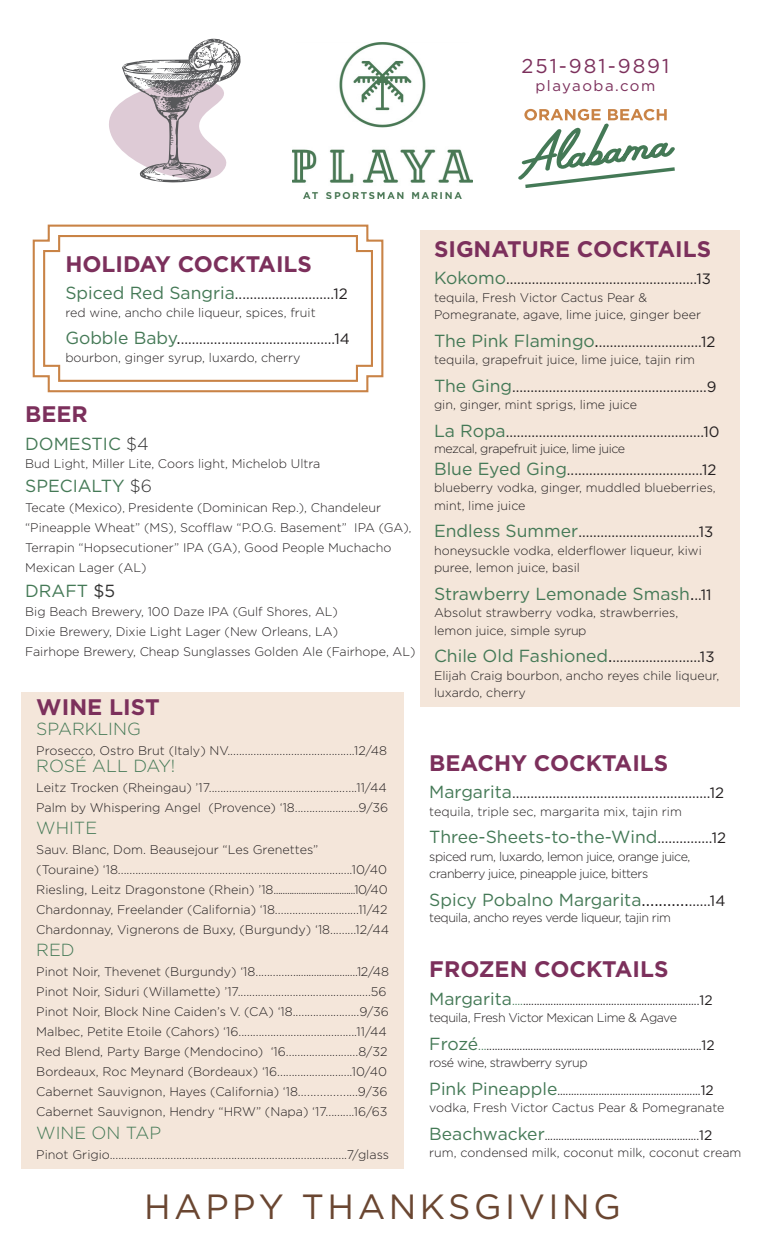
<style>
.page{position:relative;width:765px;height:1260px;background:#fff}
.page>*{position:absolute;margin:0;border:0;box-sizing:border-box;transform-origin:0 0}
.t1{font:35px "Gotham";letter-spacing:.1em;color:#6a4631}
.t2{font:700 22.5px "Gotham";color:#7c305c}
.t3{font:20px "Gotham";letter-spacing:.1em;color:#7c305c}
.t4{font:17.5px "Gotham";color:#447956}
.t5{font:300 17.5px "Gotham";color:#447956}
.t6{font:15px "Gotham";color:#231f20}
.t7{font:15px "Gotham";letter-spacing:.1em;color:#7c305c}
.t8{font:300 12.5px/20px "Gotham";color:#231f20}
.t9{font:300 12.5px "Gotham";letter-spacing:-.035em;color:#231f20}
.t10{font:11.25px "Gotham";color:#231f20}
.s1{font-size:17.5px;color:#447956}
.s2{font-size:17.5px}
.s3{font-weight:300;color:#333}
.s4{font-size:11.25px}
.s5{color:#333}
.s6{color:#231f20}
.s7{font-size:15px;color:#231f20}
.s8{color:#447956}
.s9{font-size:13.75px}
</style>
<div class="page">
<svg style="left:109px;top:39px;width:132px;height:144px"></svg>
<div style="left:420px;top:230px;width:320px;height:477px;background:#f4e6da"></div>
<div style="left:21px;top:692px;width:383px;height:477px;background:#f4e6da"></div>
<img style="left:293px;top:42px;width:179px;height:157px">
<svg style="left:518px;top:109px;width:157px;height:79px"></svg>
<svg style="left:32px;top:224px;width:352px;height:169px"></svg>
<svg style="left:42px;top:234px;width:332px;height:149px"></svg>
<p class="t3" style="left:521px;top:53px;width:149px">251-981-9891</p>
<p class="t7" style="left:535px;top:76px;width:121px">playaoba.com</p>
<p class="t2" style="left:65px;top:249px;width:248px">HOLIDAY COCKTAILS</p>
<p class="t6" style="left:65px;top:284px;width:284px"><span class="s1">Spiced Red Sangria</span>...........................12</p>
<p class="t8" style="left:65px;top:302px;width:252px">red wine, ancho chile liqueur, spices, fruit</p>
<p class="t6" style="left:65px;top:329px;width:286px"><span class="s1">Gobble Baby</span><span class="s2">.</span>..........................................14</p>
<p class="t8" style="left:65px;top:347px;width:237px">bourbon, ginger syrup, luxardo, cherry</p>
<p class="t2" style="left:25px;top:399px;width:64px">BEER</p>
<p class="t4" style="left:25px;top:432px;width:125px">DOMESTIC <span class="s3">$4</span></p>
<p class="t8" style="left:25px;top:454px;width:297px">Bud Light, Miller Lite, Coors light, Michelob Ultra</p>
<p class="t4" style="left:25px;top:475px;width:128px">SPECIALTY <span class="s3">$6</span></p>
<p class="t8" style="left:25px;top:497px;width:388px">Tecate (Mexico)<span class="s4">,</span> Presidente (Dominican Rep.), Chandeleur “Pineapple Wheat” (MS), Scofflaw “P.O.G. Basement” IPA (GA)<span class="s4">, </span>Terrapin “Hopsecutioner” IPA (GA), Good People Muchacho Mexican Lager (AL)</p>
<p class="t4" style="left:25px;top:580px;width:92px">DRAFT <span class="s5">$5</span></p>
<p class="t8" style="left:25px;top:601px;width:314px">Big Beach Brewery, 100 Daze IPA (Gulf Shores, AL)</p>
<p class="t8" style="left:25px;top:621px;width:314px">Dixie Brewery, Dixie Light Lager (New Orleans, LA)</p>
<p class="t8" style="left:25px;top:641px;width:392px">Fairhope Brewery, Cheap Sunglasses Golden Ale (Fairhope, AL)</p>
<p class="t2" style="left:36px;top:692px;width:125px">WINE LIST</p>
<p class="t5" style="left:36px;top:718px;width:106px">SPARKLING</p>
<p class="t8" style="left:36px;top:740px;width:352px">Prosecco, Ostro Brut (Italy) NV............................................12/48</p>
<p class="t5" style="left:36px;top:755px;width:141px">ROSÉ ALL DAY!</p>
<p class="t8" style="left:36px;top:778px;width:352px">Leitz Trocken (Rheingau) ’17...................................................11/44</p>
<p class="t8" style="left:36px;top:798px;width:353px">Palm by Whispering Angel (Provence) ‘18......................9/36</p>
<p class="t5" style="left:36px;top:816px;width:62px">WHITE</p>
<p class="t8" style="left:36px;top:839px;width:284px">Sauv. Blanc, Dom. Beausejour “Les Grenettes”</p>
<p class="t8" style="left:36px;top:859px;width:353px">(Touraine) ‘18.................................................................................10/40<br>Riesling, Leitz Dragonstone (Rhein) ’18....................................10/40</p>
<p class="t8" style="left:36px;top:899px;width:353px">Chardonnay, Freelander (California) ‘18.............................11/42</p>
<p class="t8" style="left:36px;top:919px;width:354px">Chardonnay, Vignerons de Buxy, (Burgundy) ‘18.........12/44</p>
<p class="t5" style="left:36px;top:939px;width:40px">RED</p>
<p class="t8" style="left:36px;top:961px;width:354px">Pinot Noir, Thevenet (Burgundy) ‘18......................................12/48</p>
<p class="t8" style="left:36px;top:981px;width:352px">Pinot Noir, Siduri (Willamette) ’17..............................................56</p>
<p class="t8" style="left:36px;top:1001px;width:354px">Pinot Noir, Block Nine Caiden’s V. (CA) ‘18.......................9/36</p>
<p class="t8" style="left:36px;top:1021px;width:352px">Malbec, Petite Etoile (Cahors) ‘16.........................................11/44</p>
<p class="t8" style="left:36px;top:1041px;width:353px">Red Blend, Party Barge (Mendocino) ‘16.........................8/32</p>
<p class="t8" style="left:36px;top:1061px;width:353px">Bordeaux, Roc Meynard (Bordeaux) ‘16..........................10/40<br>Cabernet Sauvignon, Hayes (California) ‘18...................9/36</p>
<p class="t8" style="left:36px;top:1101px;width:353px">Cabernet Sauvignon, Hendry “HRW” (Napa) ‘17..........16/63</p>
<p class="t5" style="left:36px;top:1121px;width:127px">WINE ON TAP</p>
<p class="t8" style="left:36px;top:1144px;width:354px">Pinot Grigio..................................................................................7/glass</p>
<p class="t2" style="left:434px;top:234px;width:279px">SIGNATURE COCKTAILS</p>
<p class="t6" style="left:434px;top:269px;width:279px"><span class="s1">Kokomo</span>....................................................13</p>
<p class="t8" style="left:434px;top:287px;width:215px">tequila, Fresh Victor Cactus Pear &amp;</p>
<p class="t8" style="left:434px;top:304px;width:268px">Pomegranate, agave, lime juice, ginger beer</p>
<p class="t6" style="left:434px;top:332px;width:283px"><span class="s1">The Pink Flamingo</span><span class="s2">.</span>............................12</p>
<p class="t8" style="left:434px;top:349px;width:263px">tequila, grapefruit juice, lime juice, tajin rim</p>
<p class="t6" style="left:434px;top:377px;width:284px"><span class="s1">The Ging</span>.....................................................9</p>
<p class="t8" style="left:434px;top:394px;width:205px">gin, ginger, mint sprigs, lime juice</p>
<p class="t6" style="left:434px;top:422px;width:287px"><span class="s1">La Ropa</span>......................................................10</p>
<p class="t9" style="left:434px;top:441px;width:193px">mezcal, grapefruit juice, lime juice</p>
<p class="t6" style="left:434px;top:460px;width:284px"><span class="s1">Blue Eyed Ging</span>.....................................12</p>
<p class="t8" style="left:434px;top:478px;width:283px">blueberry vodka, ginger, muddled blueberries,</p>
<p class="t8" style="left:434px;top:495px;width:93px">mint, lime juice</p>
<p class="t6" style="left:434px;top:523px;width:281px"><span class="s1">Endless Summer</span>.................................13</p>
<p class="t8" style="left:434px;top:540px;width:269px">honeysuckle vodka, elderflower liqueur, kiwi</p>
<p class="t8" style="left:434px;top:558px;width:147px">puree, lemon juice, basil</p>
<p class="t4" style="left:434px;top:583px;width:279px">Strawberry Lemonade Smash<span class="s6">.</span><span class="s7">..11</span></p>
<p class="t8" style="left:434px;top:603px;width:246px">Absolut strawberry vodka, strawberries,</p>
<p class="t8" style="left:434px;top:620px;width:154px">lemon juice, simple syrup</p>
<p class="t6" style="left:434px;top:648px;width:282px"><span class="s1">Chile Old Fashioned</span><span class="s2">.</span>........................13</p>
<p class="t8" style="left:434px;top:665px;width:287px">Elijah Craig bourbon, ancho reyes chile liqueur,</p>
<p class="t8" style="left:434px;top:683px;width:93px">luxardo, cherry</p>
<p class="t2" style="left:429px;top:748px;width:240px">BEACHY COCKTAILS</p>
<p class="t6" style="left:429px;top:783px;width:296px"><span class="s1">Margarita</span>......................................................12</p>
<p class="t8" style="left:429px;top:801px;width:254px">tequila, triple sec, margarita mix, tajin rim</p>
<p class="t4" style="left:429px;top:826px;width:298px">Three-Sheets-to-the-Wind<span class="s7">...............12</span></p>
<p class="t9" style="left:429px;top:848px;width:263px">spiced rum, luxardo, lemon juice, orange juice,</p>
<p class="t9" style="left:429px;top:866px;width:220px">cranberry juice, pineapple juice, bitters</p>
<p class="t4" style="left:429px;top:888px;width:298px">Spicy Pobalno Margarita<span class="s6">...........</span><span class="s7">......14</span></p>
<p class="t9" style="left:429px;top:910px;width:243px">tequila, ancho reyes verde liqueur, tajin rim</p>
<p class="t2" style="left:429px;top:954px;width:241px">FROZEN COCKTAILS</p>
<p class="t10" style="left:429px;top:993px;width:285px"><span class="s1">Margarita</span><span class="s8">....</span>................................................................<span class="s9">12</span></p>
<p class="t9" style="left:429px;top:1010px;width:249px">tequila, Fresh Victor Mexican Lime &amp; Agave</p>
<p class="t10" style="left:429px;top:1038px;width:287px"><span class="s1">Frozé</span><span class="s8">...</span>..............................................................................<span class="s9">12</span></p>
<p class="t9" style="left:429px;top:1055px;width:160px">rosé wine, strawberry syrup</p>
<p class="t10" style="left:429px;top:1083px;width:286px"><span class="s1">Pink Pineapple</span>....................................................<span class="s9">12</span></p>
<p class="t8" style="left:429px;top:1097px;width:297px">vodka, Fresh Victor Cactus Pear &amp; Pomegranate</p>
<p class="t10" style="left:429px;top:1128px;width:284px"><span class="s1">Beachwacker</span>........................................................<span class="s9">12</span></p>
<p class="t8" style="left:429px;top:1142px;width:314px">rum, condensed milk, coconut milk, coconut cream</p>
<p class="t1" style="left:144px;top:1184px;width:478px">HAPPY THANKSGIVING</p>
</div>
